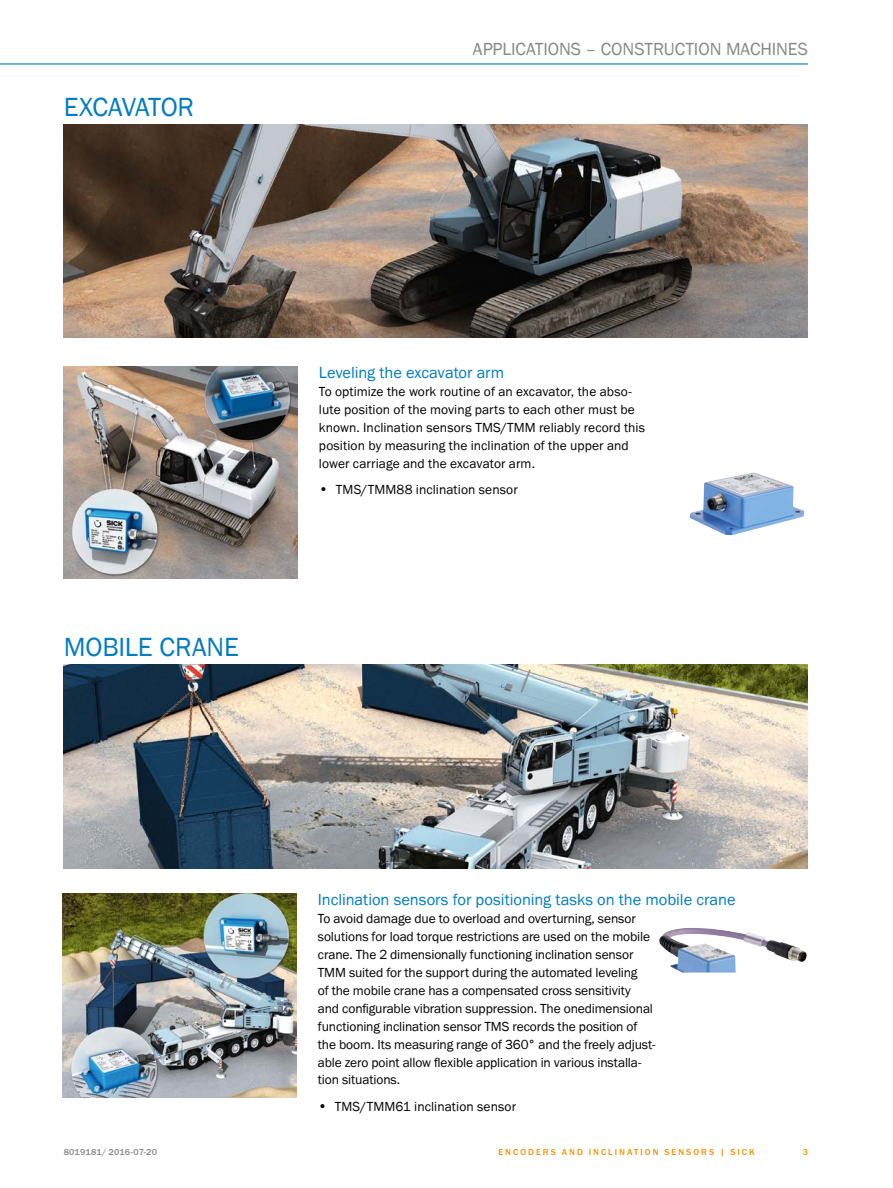
<style>
.page{position:relative;width:893px;height:1188px;background:#fff}
.page>*{position:absolute;margin:0;border:0;box-sizing:border-box;transform-origin:0 0}
.t1{font:27px "SICK Franklin";letter-spacing:-.01em;color:#007cc2}
.t2{font:18px "SICK Franklin";letter-spacing:-.005em;color:#878787}
.t3{font:16.5px "SICK Franklin";color:#007cc2}
.t4{font:13.5px/17.9px "SICK Franklin";letter-spacing:-.005em;color:#000}
.t5{font:500 9px "SICK Franklin";letter-spacing:.225em;color:#f39200}
.t6{font:500 9px "SICK Franklin";letter-spacing:.015em;color:#878787}
.s1{font-size:14.25px}
</style>
<div class="page">
<hr style="left:0;top:63px;width:808px;height:2px;background:#007cc2">
<img style="left:64px;top:366px;width:234px;height:213px">
<img style="left:64px;top:125px;width:744px;height:212px">
<img style="left:690px;top:473px;width:114px;height:62px">
<img style="left:64px;top:664px;width:744px;height:204px">
<img style="left:63px;top:893px;width:234px;height:204px">
<img style="left:659px;top:928px;width:148px;height:45px">
<h1 class="t1" style="left:64px;top:91px;width:132px">EXCAVATOR</h1>
<h2 class="t2" style="left:473px;top:38px;width:336px">APPLICATIONS – CONSTRUCTION MACHINES</h2>
<h1 class="t1" style="left:64px;top:630px;width:177px">MOBILE CRANE</h1>
<p class="t3" style="left:319px;top:363px;width:187px">Leveling the excavator arm</p>
<p class="t4" style="left:319px;top:383px;width:328px">To optimize the work routine of an excavator, the abso&shy;lute position of the moving parts to each other must be known. Inclination sensors TMS/TMM reliably record this position by measuring the inclination of the upper and lower carriage and the excavator arm.</p>
<p class="t4" style="left:319px;top:481px;width:200px"><span class="s1">•</span> TMS/TMM88 inclination sensor</p>
<p class="t3" style="left:318px;top:890px;width:419px">Inclination sensors for positioning tasks on the mobile crane</p>
<p class="t4" style="left:318px;top:910px;width:339px">To avoid damage due to overload and overturning, sensor solutions for load torque restrictions are used on the mobile crane. The 2 dimensionally functioning inclination sensor TMM suited for the support during the automated leveling<br>of the mobile crane has a compensated cross sensitivity and configurable vibration suppression. The onedimensional functioning inclination sensor TMS records the position of the boom. Its measuring range of 360° and the freely adjust&shy;able zero point allow flexible application in various installa&shy;tion situations.</p>
<p class="t4" style="left:318px;top:1098px;width:200px"><span class="s1">•</span> TMS/TMM61 inclination sensor</p>
<p class="t6" style="left:64px;top:1146px;width:95px">8019181/ 2016-07-20</p>
<p class="t5" style="left:498px;top:1146px;width:239px">ENCODERS AND INCLINATION SENSORS | SIC</p>
<p class="t5" style="left:749px;top:1146px;width:7px">K</p>
<p class="t5" style="left:803px;top:1146px;width:7px">3</p>
</div>
